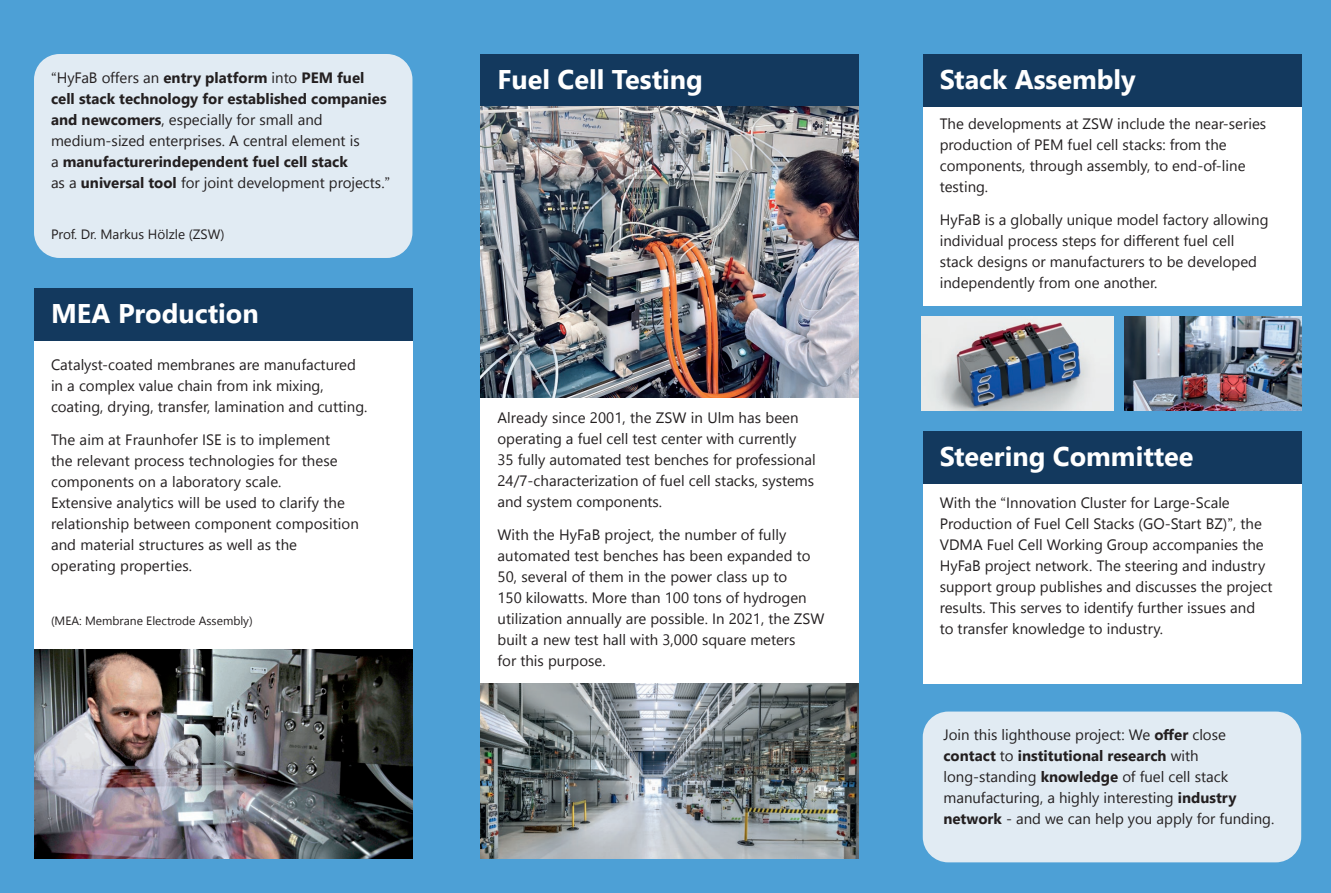
<style>
.page{position:relative;width:1331px;height:893px;background:#4da0d6}
.page>*{position:absolute;margin:0;border:0;box-sizing:border-box;transform-origin:0 0}
.t1{font:700 27px "Segoe UI";color:#fff}
.t2{font:15px/21px "Segoe UI";color:#231f20}
.t3{font:700 15px/21px "Segoe UI";color:#231f20}
.t4{font:13.5px "Segoe UI";color:#231f20}
.t5{font:12px "Segoe UI";color:#231f20}
.s1{font-weight:400}
.s2{font-weight:700}
</style>
<div class="page">
<div style="left:923px;top:483px;width:378px;height:200px;background:#fff"></div>
<div style="left:923px;top:106px;width:378px;height:200px;background:#fff"></div>
<div style="left:480px;top:396px;width:379px;height:287px;background:#fff"></div>
<div style="left:34px;top:341px;width:378px;height:317px;background:#fff"></div>
<div style="left:480px;top:54px;width:379px;height:52px;background:#13395e"></div>
<div style="left:34px;top:54px;width:378px;height:204px;background:#e1ebf3;border-radius:26px"></div>
<div style="left:34px;top:288px;width:378px;height:53px;background:#13395e"></div>
<img style="left:34px;top:649px;width:378px;height:210px">
<img style="left:480px;top:683px;width:379px;height:176px">
<div style="left:923px;top:54px;width:378px;height:52px;background:#13395e"></div>
<img style="left:922px;top:317px;width:192px;height:93px">
<img style="left:1124px;top:317px;width:177px;height:93px">
<div style="left:923px;top:431px;width:378px;height:52px;background:#13395e"></div>
<div style="left:923px;top:711px;width:378px;height:151px;background:#e1ebf3;border-radius:26px"></div>
<img style="left:480px;top:106px;width:379px;height:292px">
<p class="t3" style="left:51px;top:67px;width:315px"><span class="s1">“HyFaB offers an</span> entry platform <span class="s1">into</span> PEM fuel</p>
<p class="t1" style="left:497px;top:57px;width:207px">Fuel Cell Testing</p>
<p class="t3" style="left:51px;top:88px;width:341px">cell stack technology for established companies and newcomers<span class="s1">, especially for small and medium-sized enterprises. A central element is<br>a</span> manufacturerindependent fuel cell stack<br><span class="s1">as a</span> universal tool <span class="s1">for joint development projects.”</span></p>
<p class="t4" style="left:51px;top:224px;width:175px">Prof. Dr. Markus Hölzle (ZSW)</p>
<p class="t1" style="left:51px;top:292px;width:209px">MEA Production</p>
<p class="t2" style="left:51px;top:353px;width:318px">Catalyst-coated membranes are manufactured in a complex value chain from ink mixing, coating, drying, transfer, lamination and cutting.</p>
<p class="t2" style="left:51px;top:428px;width:309px">The aim at Fraunhofer ISE is to implement<br>the relevant process technologies for these components on a laboratory scale.<br>Extensive analytics will be used to clarify the relationship between component composition and material structures as well as the operating properties.</p>
<p class="t5" style="left:51px;top:611px;width:203px">(MEA: Membrane Electrode Assembly)</p>
<p class="t2" style="left:497px;top:407px;width:320px">Already since 2001, the ZSW in Ulm has been operating a fuel cell test center with currently 35 fully automated test benches for professional 24/7-characterization of fuel cell stacks, systems and system components.</p>
<p class="t2" style="left:497px;top:524px;width:328px">With the HyFaB project, the number of fully automated test benches has been expanded to 50, several of them in the power class up to<br>150 kilowatts. More than 100 tons of hydrogen utilization annually are possible. In 2021, the ZSW built a new test hall with 3,000 square meters<br>for this purpose.</p>
<p class="t1" style="left:940px;top:57px;width:198px">Stack Assembly</p>
<p class="t2" style="left:940px;top:112px;width:328px">The developments at ZSW include the near-series production of PEM fuel cell stacks: from the components, through assembly, to end-of-line testing.</p>
<p class="t2" style="left:940px;top:208px;width:330px">HyFaB is a globally unique model factory allowing individual process steps for different fuel cell stack designs or manufacturers to be developed independently from one another.</p>
<p class="t1" style="left:940px;top:434px;width:255px">Steering Committee</p>
<p class="t2" style="left:940px;top:492px;width:334px">With the “Innovation Cluster for Large-Scale Production of Fuel Cell Stacks (GO-Start BZ)”, the VDMA Fuel Cell Working Group accompanies the HyFaB project network. The steering and industry support group publishes and discusses the project results. This serves to identify further issues and to transfer knowledge to industry.</p>
<p class="t2" style="left:943px;top:724px;width:332px">Join this lighthouse project: We <span class="s2">offer</span> close <span class="s2">contact</span> to <span class="s2">institutional research</span> with long-standing <span class="s2">knowledge</span> of fuel cell stack manufacturing, a highly interesting <span class="s2">industry network</span> - and we can help you apply for funding.</p>
</div>
